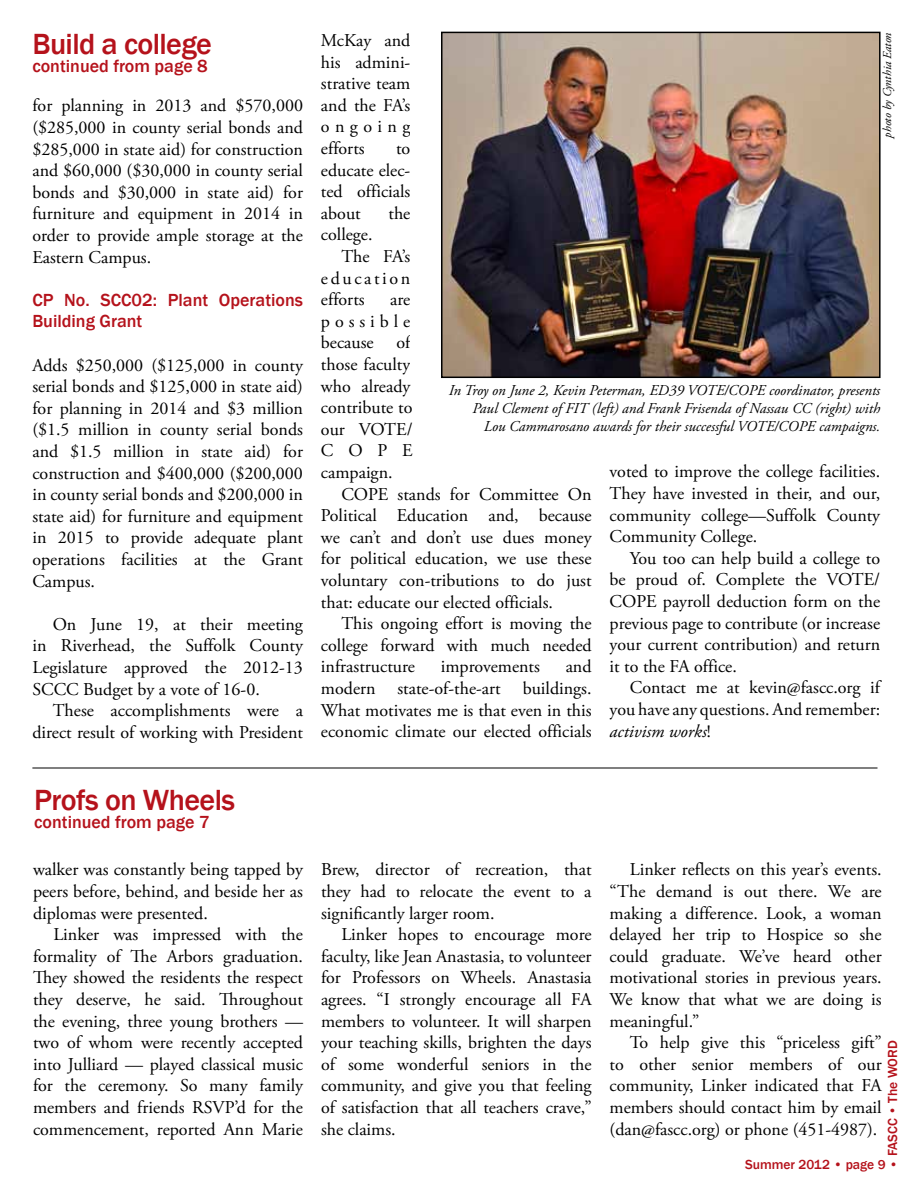
<style>
.page{position:relative;width:918px;height:1188px;background:#fff}
.page>*{position:absolute;margin:0;border:0;box-sizing:border-box;transform-origin:0 0}
.t1{font:500 30px "Franklin Gothic";letter-spacing:-.02em;color:#b5121b}
.t2{font:18px/21.6px "Adobe Garamond Pro";color:#000;text-align:justify}
.t3{font:500 18px/21.6px "Franklin Gothic";color:#b5121b}
.t4{font:18px "Adobe Garamond Pro";letter-spacing:.145em;color:#000}
.t5{font:italic 15px/18px "Adobe Garamond Pro";color:#000;text-align:right}
.t6{font:500 13.5px "Franklin Gothic";color:#b5121b}
.t7{font:italic 12px "Adobe Garamond Pro";color:#000}
.s1{font-style:italic}
</style>
<div class="page">
<hr style="left:32px;top:768px;width:846px;height:1px;background:#000">
<img style="left:444px;top:35px;width:434px;height:340px">
<div style="left:441px;top:32px;width:440px;height:346px;border:2px solid #000"></div>
<h1 class="t1" style="left:32px;top:25px;width:181px">Build a college</h1>
<p class="t3" style="left:32px;top:55px;width:177px">continued from page 8</p>
<p class="t2" style="left:32px;top:96px;width:272px">for planning in 2013 and $570,000 ($285,000 in county serial bonds and $285,000 in state aid) for construction and $60,000 ($30,000 in county serial bonds and $30,000 in state aid) for furniture and equipment in 2014 in order to provide ample storage at the Eastern Campus.</p>
<p class="t3" style="left:32px;top:289px;width:272px">CP No. SCC02: Plant Operations<br>Building Grant</p>
<p class="t2" style="left:32px;top:355px;width:272px">Adds $250,000 ($125,000 in county serial bonds and $125,000 in state aid) for planning in 2014 and $3 million ($1.5 million in county serial bonds and $1.5 million in state aid) for construction and $400,000 ($200,000 in county serial bonds and $200,000 in state aid) for furniture and equipment in 2015 to provide adequate plant operations facilities at the Grant Campus.</p>
<p class="t2" style="left:32px;top:614px;width:272px;text-indent:20px">On June 19, at their meeting in Riverhead, the Suffolk County Legislature approved the 2012-13<br>SCCC Budget by a vote of 16-0.</p>
<p class="t2" style="left:32px;top:700px;width:272px;text-align:right">These accomplishments were a direct result of working with President</p>
<p class="t2" style="left:321px;top:30px;width:91px">McKay and his admini&shy;strative team and the FA’s ongoing efforts</p>
<p class="t2" style="left:321px;top:138px;width:91px;text-indent:75px">to educate elec&shy;ted officials about</p>
<p class="t2" style="left:388px;top:203px;width:23px">the</p>
<p class="t7" style="left:880px;top:138px;width:107px;rotate:-90deg">photo by Cynthia Eaton</p>
<p class="t2" style="left:321px;top:224px;width:53px">college.</p>
<p class="t2" style="left:341px;top:246px;width:71px">The FA’s</p>
<p class="t4" style="left:321px;top:267px;width:91px">education</p>
<p class="t2" style="left:321px;top:289px;width:45px">efforts</p>
<p class="t2" style="left:321px;top:289px;width:91px;text-indent:69px">are possible because</p>
<p class="t2" style="left:321px;top:332px;width:93px;text-align:left;text-indent:75px">of those faculty who already contribute to our VOTE/<br>COPE campaign.</p>
<p class="t2" style="left:321px;top:484px;width:272px;text-indent:20px">COPE stands for Committee On Political Education and, because we can’t and don’t use dues money for political education, we use these voluntary con-tributions to do just that: educate our elected officials.</p>
<p class="t2" style="left:321px;top:613px;width:272px;text-indent:20px">This ongoing effort is moving the college forward with much needed infrastructure</p>
<p class="t5" style="left:449px;top:382px;width:433px">In Troy on June 2, Kevin Peterman, ED39 VOTE/COPE coordinator, presents<br>Paul Clement of FIT (left) and Frank Frisenda of Nassau CC (right) with<br>Lou Cammarosano awards for their successful VOTE/COPE campaigns.</p>
<p class="t2" style="left:610px;top:462px;width:272px">voted to improve the college facilities.<br>They have invested in their, and our, community college—Suffolk County Community College.</p>
<p class="t2" style="left:610px;top:548px;width:272px;text-indent:20px">You too can help build a college to be proud of. Complete the VOTE/ COPE payroll deduction form on the previous page to contribute (or increase your current contribution) and return it to the FA office.</p>
<p class="t2" style="left:610px;top:678px;width:272px;text-indent:20px">Contact me at kevin@fascc.org if you have any questions. And remember: <span class="s1">activism works</span>!</p>
<p class="t2" style="left:321px;top:656px;width:272px;text-indent:245px">and modern state-of-the-art buildings.<br>What motivates me is that even in this economic climate our elected officials</p>
<p class="t2" style="left:441px;top:656px;width:101px">improvements</p>
<h1 class="t1" style="left:34px;top:781px;width:202px">Profs on Wheels</h1>
<p class="t3" style="left:34px;top:811px;width:177px">continued from page 7</p>
<p class="t2" style="left:33px;top:860px;width:272px">walker was constantly being tapped by peers before, behind, and beside her as diplomas were presented.</p>
<p class="t2" style="left:33px;top:924px;width:272px;text-indent:20px">Linker was impressed with the formality of The Arbors graduation.<br>They showed the residents the respect they deserve, he said. Throughout the evening, three young brothers — two of whom were recently accepted into Julliard — played classical music for the ceremony. So many family members and friends RSVP’d for the commencement, reported Ann Marie</p>
<p class="t2" style="left:321px;top:860px;width:272px">Brew, director of recreation, that they had to relocate the event to a significantly larger room.</p>
<p class="t2" style="left:321px;top:924px;width:272px;text-indent:20px">Linker hopes to encourage more faculty, like Jean Anastasia, to volunteer for Professors on Wheels. Anastasia agrees. “I strongly encourage all FA members to volunteer. It will sharpen your teaching skills, brighten the days of some wonderful seniors in the community, and give you that feeling of satisfaction that all teachers crave,” she claims.</p>
<p class="t2" style="left:610px;top:860px;width:274px;text-indent:20px">Linker reflects on this year’s events. “The demand is out there. We are making a difference. Look, a woman delayed her trip to Hospice so she could graduate. We’ve heard other motivational stories in previous years.<br>We know that what we are doing is meaningful.”</p>
<p class="t2" style="left:610px;top:1032px;width:274px;text-indent:20px">To help give this “priceless gift” to other senior members of our community, Linker indicated that FA members should contact him by email (dan@fascc.org) or phone (451-4987).</p>
<p class="t6" style="left:884px;top:1156px;width:117px;rotate:-90deg">FASCC • The WORD</p>
<p class="t6" style="left:745px;top:1156px;width:154px">Summer 2012 • page 9 •</p>
</div>
